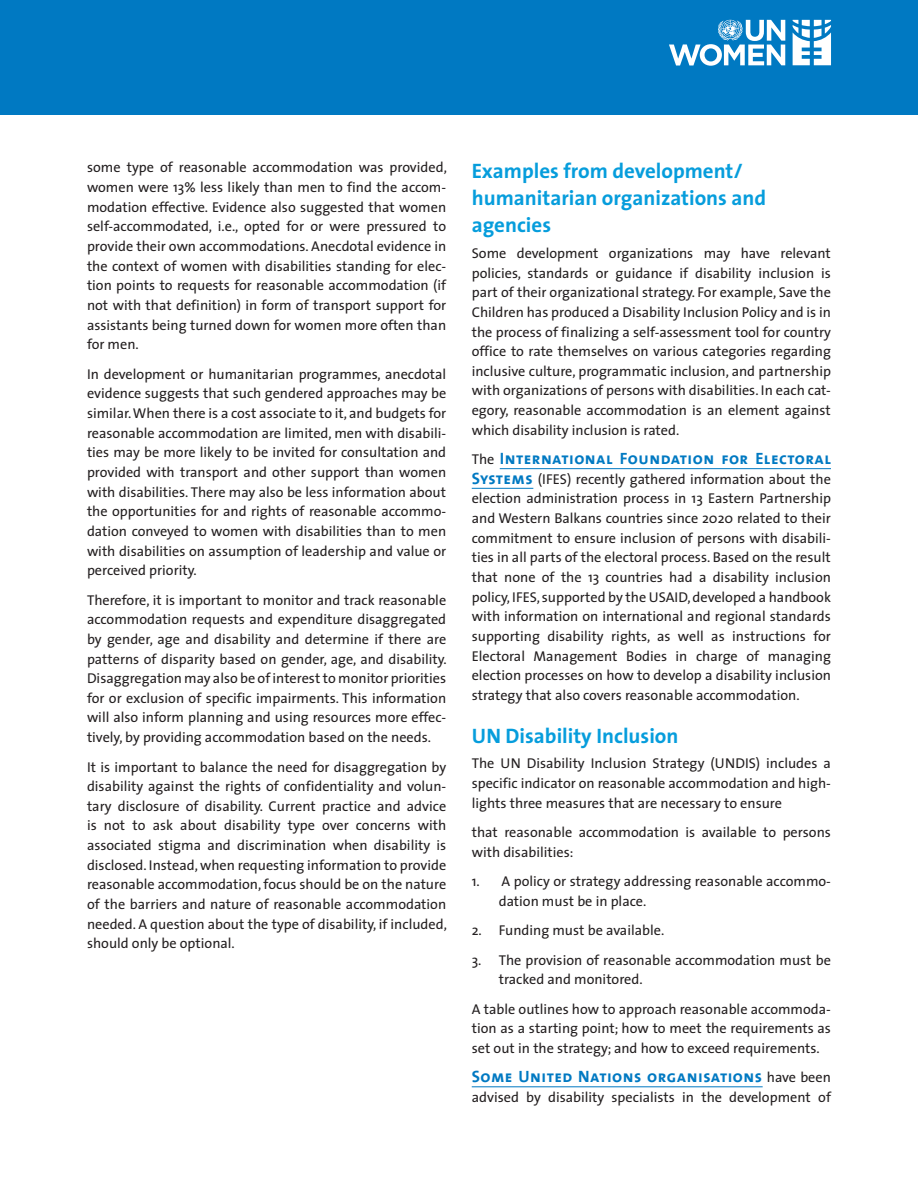
<style>
.page{position:relative;width:918px;height:1188px;background:#fff}
.page>*{position:absolute;margin:0;border:0;box-sizing:border-box;transform-origin:0 0}
.t1{font:700 21px/27px "The Sans";color:#069ddc}
.t2{font:16.5px "The Sans Bold Caps";letter-spacing:.03em;color:#0079c2}
.t3{font:14.25px/19.6px "The Sans";color:#231f20;text-align:justify}
.s1{font-family:"The Sans";font-size:14.25px;color:#231f20}
.s2{font-family:"The Sans Bold Caps";font-size:16.5px;color:#0079c2}
</style>
<div class="page">
<div style="left:0;top:0;width:918px;height:115px;background:#0079c2"></div>
<hr style="left:500px;top:468px;width:331px;height:1px;background:#0079c2">
<hr style="left:472px;top:488px;width:61px;height:1px;background:#0079c2">
<hr style="left:472px;top:1086px;width:291px;height:1px;background:#0079c2">
<svg style="left:669px;top:19px;width:116px;height:47px"></svg>
<svg style="left:793px;top:20px;width:38px;height:45px"></svg>
<p class="t3" style="left:87px;top:157px;width:361px">some type of reasonable accommodation was provided, women were 13% less likely than men to find the accom&shy;modation effective. Evidence also suggested that women self-accommodated, i.e., opted for or were pressured to provide their own accommodations. Anecdotal evidence in the context of women with disabilities standing for elec&shy;tion points to requests for reasonable accommodation (if not with that definition) in form of transport support for assistants being turned down for women more often than for men.</p>
<p class="t3" style="left:87px;top:364px;width:361px">In development or humanitarian programmes, anecdotal evidence suggests that such gendered approaches may be similar. When there is a cost associate to it, and budgets for reasonable accommodation are limited, men with disabili&shy;ties may be more likely to be invited for consultation and provided with transport and other support than women with disabilities. There may also be less information about the opportunities for and rights of reasonable accommo&shy;dation conveyed to women with disabilities than to men with disabilities on assumption of leadership and value or perceived priority.</p>
<p class="t3" style="left:87px;top:589px;width:361px">Therefore, it is important to monitor and track reasonable accommodation requests and expenditure disaggregated by gender, age and disability and determine if there are patterns of disparity based on gender, age, and disability.<br>Disaggregation may also be of interest to monitor priorities for or exclusion of specific impairments. This information will also inform planning and using resources more effec&shy;tively, by providing accommodation based on the needs.</p>
<p class="t3" style="left:87px;top:756px;width:361px">It is important to balance the need for disaggregation by disability against the rights of confidentiality and volun&shy;tary disclosure of disability. Current practice and advice is not to ask about disability type over concerns with associated stigma and discrimination when disability is disclosed. Instead, when requesting information to provide reasonable accommodation, focus should be on the nature of the barriers and nature of reasonable accommodation needed. A question about the type of disability, if included, should only be optional.</p>
<h1 class="t1" style="left:472px;top:157px;width:296px">Examples from development/ humanitarian organizations and agencies</h1>
<p class="t3" style="left:472px;top:243px;width:361px">Some development organizations may have relevant policies, standards or guidance if disability inclusion is part of their organizational strategy. For example, Save the Children has produced a Disability Inclusion Policy and is in the process of finalizing a self-assessment tool for country office to rate themselves on various categories regarding inclusive culture, programmatic inclusion, and partnership with organizations of persons with disabilities. In each cat&shy;egory, reasonable accommodation is an element against which disability inclusion is rated.</p>
<p class="t2" style="left:472px;top:445px;width:361px"><span class="s1">The</span> International Foundation for Electoral</p>
<p class="t3" style="left:472px;top:469px;width:361px"><span class="s2">Systems</span> (IFES) recently gathered information about the election administration process in 13 Eastern Partnership and Western Balkans countries since 2020 related to their commitment to ensure inclusion of persons with disabili&shy;ties in all parts of the electoral process. Based on the result that none of the 13 countries had a disability inclusion policy, IFES, supported by the USAID, developed a handbook with information on international and regional standards supporting disability rights, as well as instructions for Electoral Management Bodies in charge of managing election processes on how to develop a disability inclusion strategy that also covers reasonable accommodation.</p>
<h1 class="t1" style="left:472px;top:722px;width:208px">UN Disability Inclusion</h1>
<p class="t3" style="left:472px;top:753px;width:361px">The UN Disability Inclusion Strategy (UNDIS) includes a specific indicator on reasonable accommodation and high&shy;lights three measures that are necessary to ensure</p>
<p class="t3" style="left:472px;top:822px;width:361px">that reasonable accommodation is available to persons with disabilities:</p>
<p class="t3" style="left:499px;top:871px;width:334px;text-indent:-27px">1. A policy or strategy addressing reasonable accommo&shy;dation must be in place.</p>
<p class="t3" style="left:472px;top:920px;width:194px">2. Funding must be available.</p>
<p class="t3" style="left:499px;top:949px;width:334px;text-indent:-27px">3. The provision of reasonable accommodation must be tracked and monitored.</p>
<p class="t3" style="left:472px;top:999px;width:361px">A table outlines how to approach reasonable accommoda&shy;tion as a starting point; how to meet the requirements as set out in the strategy; and how to exceed requirements.</p>
<p class="t2" style="left:472px;top:1063px;width:361px">Some United Nations organisations <span class="s1">have been</span></p>
<p class="t3" style="left:472px;top:1087px;width:361px">advised by disability specialists in the development of</p>
</div>
